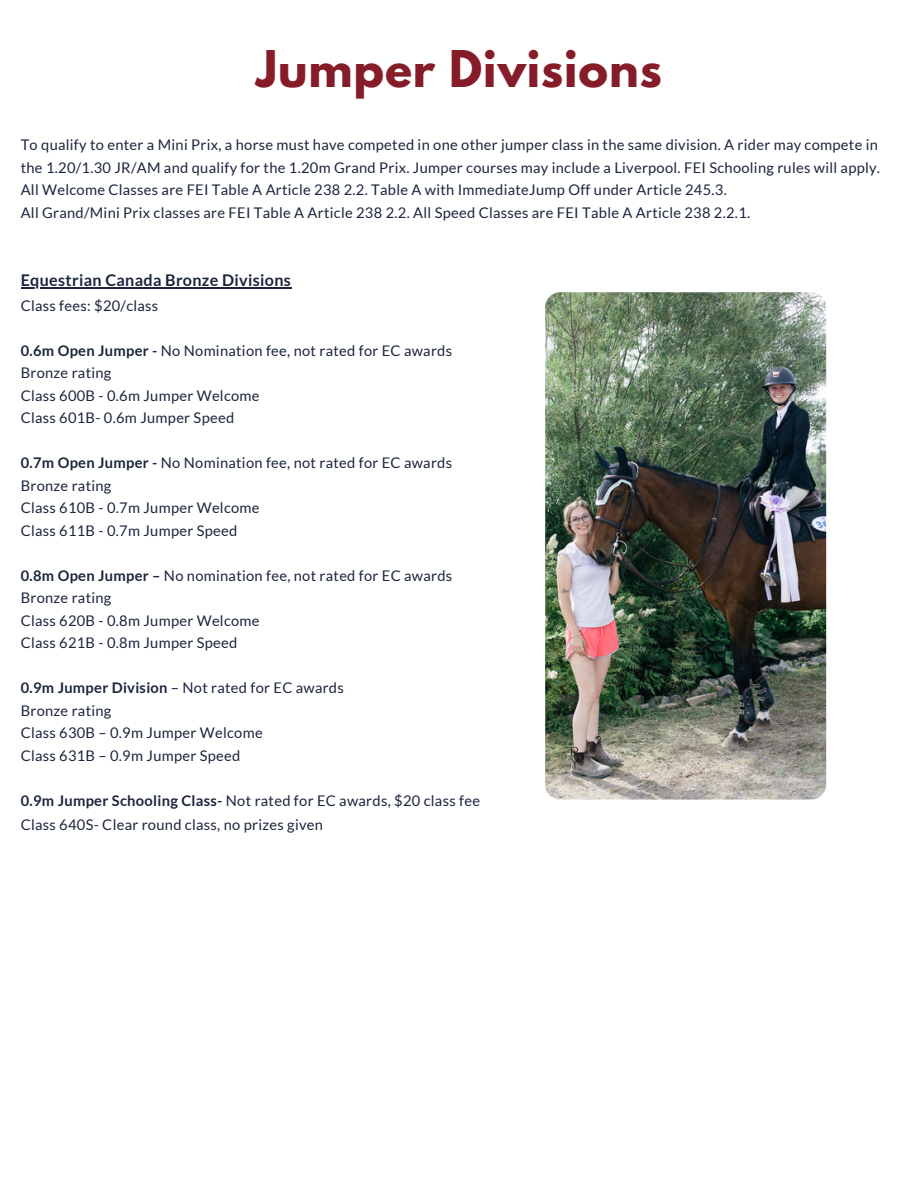
<style>
.page{position:relative;width:918px;height:1188px;background:#fff}
.page>*{position:absolute;margin:0;border:0;box-sizing:border-box;transform-origin:0 0}
.t1{font:700 44.85px "League Spartan";letter-spacing:.02em;color:#851c28}
.t2{font:700 16.2px "Lato";letter-spacing:.02em;color:#1b253c}
.t3{font:14.7px/22.5px "Lato";letter-spacing:.02em;color:#1b253c}
.s1{font-weight:700}
</style>
<div class="page">
<hr style="left:21px;top:287px;width:270px;height:1px;background:#1b253c">
<img style="left:545px;top:292px;width:281px;height:508px;border-radius:15px">
<p class="t1" style="left:256px;top:47px;width:407px">Jumper Divisions</p>
<p class="t3" style="left:21px;top:133px;width:861px">To qualify to enter a Mini Prix, a horse must have competed in one other jumper class in the same division. A rider may compete in the 1.20/1.30 JR/AM and qualify for the 1.20m Grand Prix. Jumper courses may include a Liverpool. FEI Schooling rules will apply.</p>
<p class="t3" style="left:21px;top:178px;width:708px">All Welcome Classes are FEI Table A Article 238 2.2. Table A with ImmediateJump Off under Article 245.3.</p>
<p class="t3" style="left:21px;top:201px;width:731px">All Grand/Mini Prix classes are FEI Table A Article 238 2.2. All Speed Classes are FEI Table A Article 238 2.2.1.</p>
<p class="t2" style="left:21px;top:270px;width:272px">Equestrian Canada Bronze Divisions</p>
<p class="t3" style="left:21px;top:294px;width:139px">Class fees: $20/class</p>
<p class="t3" style="left:21px;top:339px;width:433px"><span class="s1">0.6m Open Jumper -</span> No Nomination fee, not rated for EC awards</p>
<p class="t3" style="left:21px;top:361px;width:92px">Bronze rating</p>
<p class="t3" style="left:21px;top:384px;width:240px">Class 600B - 0.6m Jumper Welcome</p>
<p class="t3" style="left:21px;top:406px;width:215px">Class 601B- 0.6m Jumper Speed</p>
<p class="t3" style="left:21px;top:451px;width:433px"><span class="s1">0.7m Open Jumper -</span> No Nomination fee, not rated for EC awards</p>
<p class="t3" style="left:21px;top:474px;width:92px">Bronze rating</p>
<p class="t3" style="left:21px;top:496px;width:240px">Class 610B - 0.7m Jumper Welcome</p>
<p class="t3" style="left:21px;top:519px;width:218px">Class 611B - 0.7m Jumper Speed</p>
<p class="t3" style="left:21px;top:564px;width:433px"><span class="s1">0.8m Open Jumper –</span> No nomination fee, not rated for EC awards</p>
<p class="t3" style="left:21px;top:586px;width:92px">Bronze rating</p>
<p class="t3" style="left:21px;top:609px;width:240px">Class 620B - 0.8m Jumper Welcome</p>
<p class="t3" style="left:21px;top:631px;width:218px">Class 621B - 0.8m Jumper Speed</p>
<p class="t3" style="left:21px;top:676px;width:325px"><span class="s1">0.9m Jumper Division</span> – Not rated for EC awards</p>
<p class="t3" style="left:21px;top:699px;width:92px">Bronze rating</p>
<p class="t3" style="left:21px;top:721px;width:243px">Class 630B – 0.9m Jumper Welcome</p>
<p class="t3" style="left:21px;top:744px;width:221px">Class 631B – 0.9m Jumper Speed</p>
<p class="t3" style="left:21px;top:789px;width:461px"><span class="s1">0.9m Jumper Schooling Class-</span> Not rated for EC awards, $20 class fee</p>
<p class="t3" style="left:21px;top:813px;width:304px">Class 640S- Clear round class, no prizes given</p>
</div>
